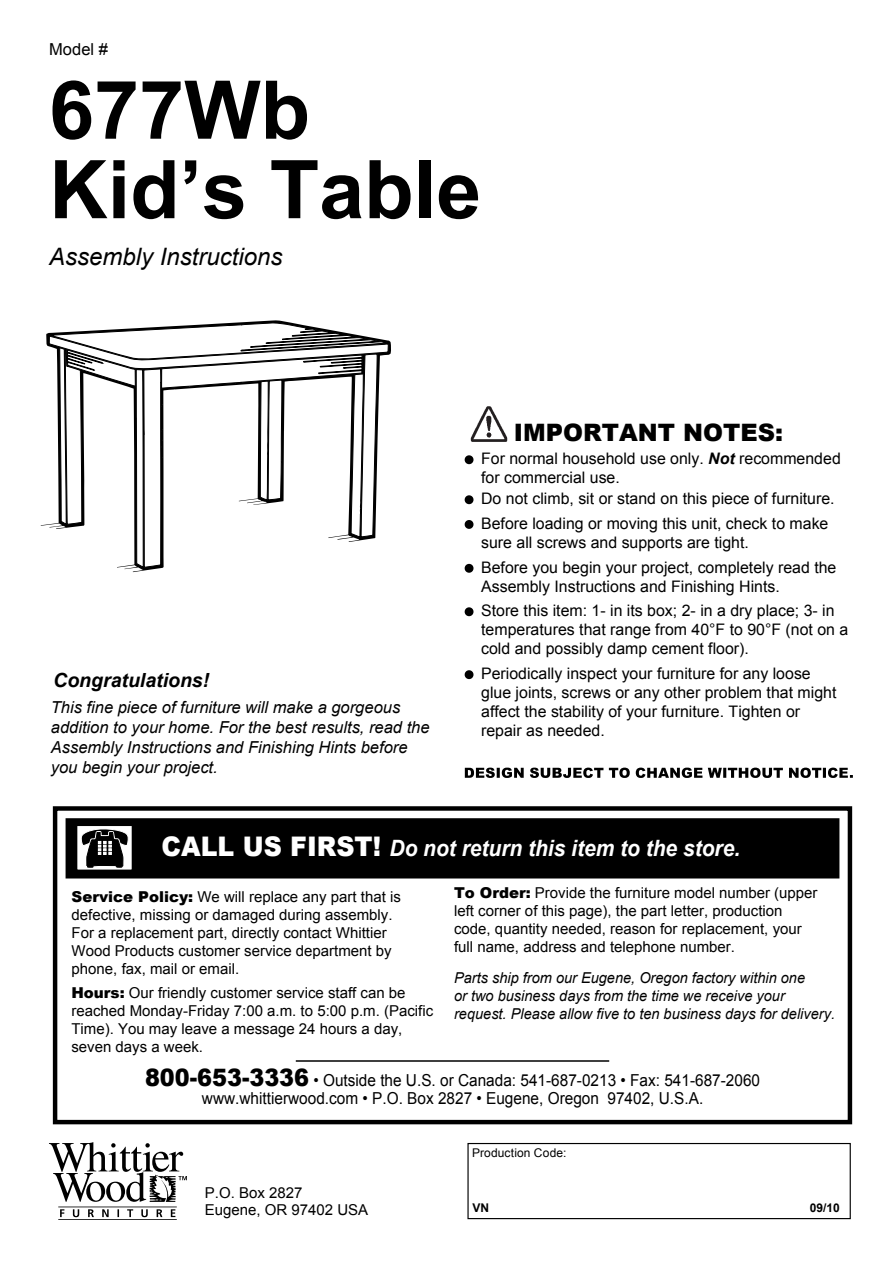
<style>
.page{position:relative;width:893px;height:1263px;background:#fff}
.page>*{position:absolute;margin:0;border:0;box-sizing:border-box;transform-origin:0 0}
.t1{font:700 81px/79.5px "Arial";color:#000}
.t2{font:italic 24px "Arial";color:#000}
.t3{font:900 24px "Arial";color:#000}
.t4{font:italic 700 22.5px "Arial";color:#fff;scale:.93 1}
.t5{font:italic 700 19.5px "Arial";color:#000}
.t6{font:italic 16.5px/19.8px "Arial";color:#000}
.t7{font:16.5px/18px "Arial";color:#000;text-align:center;scale:.93 1}
.t8{font:16.5px "Arial";color:#000}
.t9{font:15.9px/19px "Arial";color:#000}
.t10{font:15px/18px "Arial";color:#000}
.t11{font:italic 15px/18px "Arial";color:#000}
.t12{font:12px "Arial";letter-spacing:.015em;color:#000}
.t13{font:700 12px "Arial";color:#000}
.s1{font-weight:700;font-style:italic}
.s2{font-weight:900;font-style:normal;font-size:27px}
.s3{font-weight:900}
.s4{font-weight:900;font-size:24px}
</style>
<div class="page">
<div style="left:53px;top:806px;width:799px;height:318px;border:4px solid #000"></div>
<div style="left:66px;top:818px;width:773px;height:60px;background:#000"></div>
<div style="left:467px;top:1143px;width:384px;height:76px;border:1px solid #000"></div>
<svg style="left:49px;top:1142px;width:138px;height:78px"></svg>
<img style="left:471px;top:406px;width:36px;height:36px">
<svg style="left:465px;top:768px;width:388px;height:10px"></svg>
<svg style="left:465px;top:564px;width:8px;height:9px"></svg>
<svg style="left:465px;top:607px;width:8px;height:9px"></svg>
<svg style="left:465px;top:670px;width:8px;height:9px"></svg>
<svg style="left:465px;top:455px;width:8px;height:9px"></svg>
<svg style="left:465px;top:495px;width:8px;height:9px"></svg>
<svg style="left:465px;top:520px;width:8px;height:9px"></svg>
<svg style="left:295px;top:1060px;width:315px;height:2px"></svg>
<div style="left:77px;top:825px;width:55px;height:45px;background:#fff"></div>
<div style="left:76px;top:825px;width:57px;height:46px;border:1px solid #000"></div>
<svg style="left:81px;top:829px;width:48px;height:38px"></svg>
<svg style="left:49px;top:322px;width:340px;height:245px"></svg>
<p class="t8" style="left:49px;top:39px;width:60px">Model #</p>
<h1 class="t1" style="left:49px;top:73px;width:434px">677Wb<br>Kid’s Table</h1>
<h2 class="t2" style="left:49px;top:241px;width:235px">Assembly Instructions</h2>
<h3 class="t5" style="left:53px;top:667px;width:158px">Congratulations!</h3>
<p class="t6" style="left:51px;top:698px;width:380px">This fine piece of furniture will make a gorgeous addition to your home. For the best results, read the Assembly Instructions and Finishing Hints before you begin your project.</p>
<h2 class="t3" style="left:514px;top:414px;width:271px">IMPORTANT NOTES:</h2>
<p class="t9" style="left:481px;top:449px;width:361px">For normal household use only. <span class="s1">Not</span> recommended for commercial use.</p>
<p class="t9" style="left:481px;top:486px;width:355px;line-height:24.8px">Do not climb, sit or stand on this piece of furniture.<br>Before loading or moving this unit, check to make</p>
<p class="t9" style="left:481px;top:533px;width:269px">sure all screws and supports are tight.</p>
<p class="t9" style="left:481px;top:558px;width:357px">Before you begin your project, completely read the<br>Assembly Instructions and Finishing Hints.</p>
<p class="t9" style="left:481px;top:601px;width:369px">Store this item: 1- in its box; 2- in a dry place; 3- in temperatures that range from 40°F to 90°F (not on a cold and possibly damp cement floor).</p>
<p class="t9" style="left:481px;top:664px;width:357px">Periodically inspect your furniture for any loose glue joints, screws or any other problem that might affect the stability of your furniture. Tighten or repair as needed.</p>
<h3 class="t4" style="left:162px;top:833px;width:624px"><span class="s2">CALL US FIRST!</span> Do not return this item to the store.</h3>
<p class="t10" style="left:72px;top:888px;width:331px"><span class="s3">Service Policy:</span> We will replace any part that is defective, missing or damaged during assembly.<br>For a replacement part, directly contact Whittier Wood Products customer service department by phone, fax, mail or email.</p>
<p class="t10" style="left:454px;top:884px;width:365px"><span class="s3">To Order:</span> Provide the furniture model number (upper left corner of this page), the part letter, production code, quantity needed, reason for replacement, your full name, address and telephone number.</p>
<p class="t11" style="left:454px;top:969px;width:382px">Parts ship from our Eugene, Oregon factory within one<br>or two business days from the time we receive your request. Please allow five to ten business days for delivery.</p>
<p class="t10" style="left:71px;top:984px;width:363px"><span class="s3">Hours:</span> Our friendly customer service staff can be reached Monday-Friday 7:00 a.m. to 5:00 p.m. (Pacific Time). You may leave a message 24 hours a day, seven days a week.</p>
<p class="t7" style="left:145px;top:1071px;width:663px"><span class="s4">800-653-3336</span> • Outside the U.S. or Canada: 541-687-0213 • Fax: 541-687-2060 www.whittierwood.com • P.O. Box 2827 • Eugene, Oregon 97402, U.S.A.</p>
<p class="t10" style="left:205px;top:1184px;width:165px;line-height:17.2px">P.O. Box 2827<br>Eugene, OR 97402 USA</p>
<p class="t12" style="left:472px;top:1145px;width:96px">Production Code:</p>
<p class="t13" style="left:472px;top:1199px;width:18px">VN</p>
<p class="t13" style="left:810px;top:1200px;width:32px">09/10</p>
</div>
